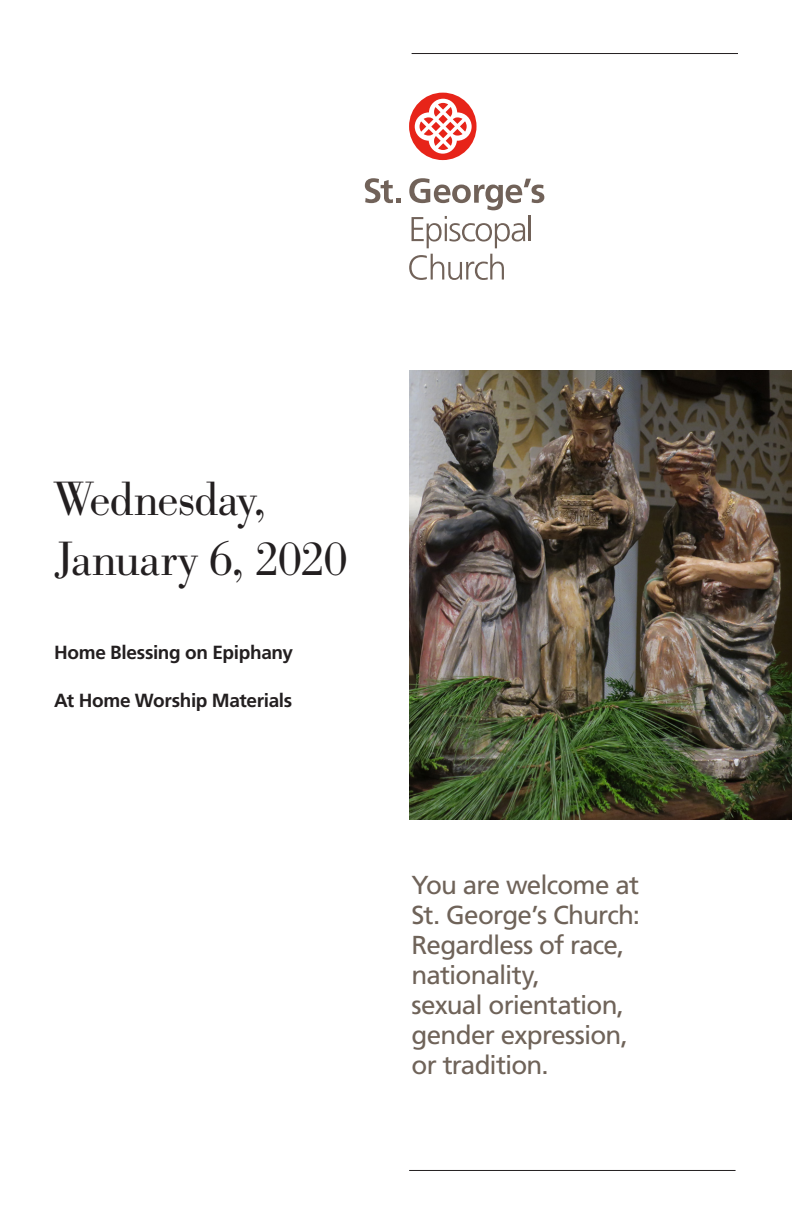
<style>
.page{position:relative;width:792px;height:1224px;background:#fff}
.page>*{position:absolute;margin:0;border:0;box-sizing:border-box;transform-origin:0 0}
.Instructions_-_Itali{font:300 50px "Bodoni URW";letter-spacing:-.025em;color:#231f20}
.t1{font:26px "Frutiger LT Std";letter-spacing:-.03em;color:#6f6359}
.t2{font:700 19px "Frutiger LT Std";letter-spacing:-.015em;color:#231f20}
</style>
<div class="page">
<hr style="left:409px;top:1170px;width:327px;height:1px;background:#231f20">
<hr style="left:412px;top:53px;width:326px;height:1px;background:#231f20">
<svg style="left:409px;top:93px;width:68px;height:67px"></svg>
<svg style="left:365px;top:178px;width:36px;height:25px"></svg>
<svg style="left:409px;top:178px;width:135px;height:32px"></svg>
<svg style="left:412px;top:216px;width:113px;height:32px"></svg>
<hr style="left:529px;top:215px;width:2px;height:26px;background:#716259">
<svg style="left:409px;top:254px;width:95px;height:26px"></svg>
<img style="left:409px;top:370px;width:383px;height:449px">
<p class="Instructions_-_Itali" style="left:54px;top:470px;width:214px">Wednesday,</p>
<p class="Instructions_-_Itali" style="left:54px;top:530px;width:296px">January 6, 2020</p>
<p class="t2" style="left:54px;top:642px;width:241px">Home Blessing on Epiphany</p>
<p class="t2" style="left:54px;top:690px;width:240px">At Home Worship Materials</p>
<p class="t1" style="left:412px;top:870px;width:229px">You are welcome at</p>
<p class="t1" style="left:412px;top:900px;width:230px">St. George’s Church:</p>
<p class="t1" style="left:412px;top:930px;width:214px">Regardless of race,</p>
<p class="t1" style="left:412px;top:960px;width:130px">nationality,</p>
<p class="t1" style="left:412px;top:990px;width:214px">sexual orientation,</p>
<p class="t1" style="left:412px;top:1020px;width:218px">gender expression,</p>
<p class="t1" style="left:412px;top:1050px;width:139px">or tradition.</p>
</div>
